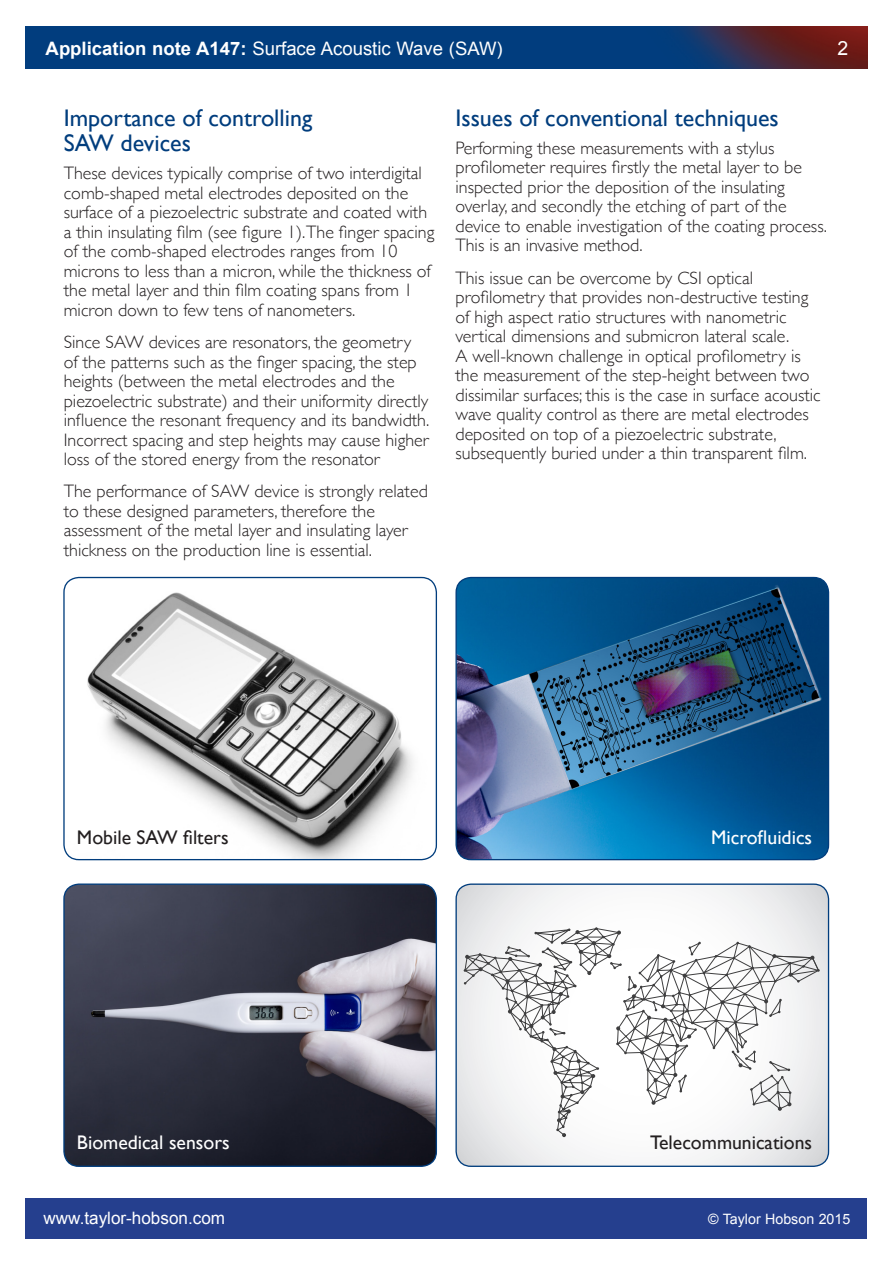
<style>
.page{position:relative;width:893px;height:1263px;background:#fff}
.page>*{position:absolute;margin:0;border:0;box-sizing:border-box;transform-origin:0 0}
.L3_heading{font:24px/25.5px "Gill Sans";color:#013d7d}
.Body_bold{font:19.65px "Gill Alt One";color:#231f20}
.Body_bold-2{font:19.65px "Gill Alt One";color:#fff}
.t1{font:19.5px "Arial";color:#fff}
.t2{font:18.6px "Arial";color:#fff}
.Body{font:300 18px/19.5px "Gill Sans";color:#231f20}
.Orders{font:17.1px "Arial";color:#fff}
.t3{font:14.25px "Arial";color:#fff}
.s1{font-weight:700}
</style>
<div class="page">
<svg style="left:457px;top:885px;width:371px;height:280px"></svg>
<svg style="left:464px;top:927px;width:356px;height:210px"></svg>
<svg style="left:506px;top:929px;width:313px;height:174px"></svg>
<svg style="left:509px;top:943px;width:310px;height:166px"></svg>
<div style="left:455px;top:883px;width:374px;height:284px;border:1px solid #013d7d;border-radius:15px"></div>
<img style="left:65px;top:577px;width:371px;height:283px">
<div style="left:63px;top:577px;width:374px;height:283px;border:1px solid #013d7d;border-radius:15px"></div>
<img style="left:65px;top:885px;width:371px;height:280px">
<div style="left:63px;top:883px;width:374px;height:284px;border:1px solid #013d7d;border-radius:15px"></div>
<img style="left:457px;top:577px;width:371px;height:283px">
<div style="left:455px;top:577px;width:374px;height:283px;border:1px solid #013d7d;border-radius:15px"></div>
<img style="left:26px;top:26px;width:841px;height:43px">
<div style="left:26px;top:1198px;width:841px;height:40px;background:#253f8e"></div>
<p class="t2" style="left:46px;top:36px;width:459px"><span class="s1">Application note A147:</span> Surface Acoustic Wave (SAW)</p>
<p class="t1" style="left:837px;top:35px;width:12px">2</p>
<p class="L3_heading" style="left:64px;top:105px;width:250px">Importance of controlling<br>SAW devices</p>
<p class="Body" style="left:64px;top:163px;width:372px">These devices typically comprise of two interdigital comb-shaped metal electrodes deposited on the surface of a piezoelectric substrate and coated with a thin insulating film (see figure 1).The finger spacing of the comb-shaped electrodes ranges from 10 microns to less than a micron, while the thickness of the metal layer and thin film coating spans from 1 micron down to few tens of nanometers.</p>
<p class="Body" style="left:64px;top:332px;width:367px">Since SAW devices are resonators, the geometry of the patterns such as the finger spacing, the step heights (between the metal electrodes and the piezoelectric substrate) and their uniformity directly influence the resonant frequency and its bandwidth.<br>Incorrect spacing and step heights may cause higher loss of the stored energy from the resonator</p>
<p class="Body" style="left:64px;top:481px;width:366px">The performance of SAW device is strongly related to these designed parameters, therefore the assessment of the metal layer and insulating layer thickness on the production line is essential.</p>
<p class="L3_heading" style="left:455px;top:105px;width:325px">Issues of conventional techniques</p>
<p class="Body" style="left:455px;top:137px;width:373px">Performing these measurements with a stylus profilometer requires firstly the metal layer to be inspected prior the deposition of the insulating overlay, and secondly the etching of part of the device to enable investigation of the coating process.<br>This is an invasive method.</p>
<p class="Body" style="left:455px;top:267px;width:367px">This issue can be overcome by CSI optical profilometry that provides non-destructive testing of high aspect ratio structures with nanometric vertical dimensions and submicron lateral scale.<br>A well-known challenge in optical profilometry is the measurement of the step-height between two dissimilar surfaces; this is the case in surface acoustic wave quality control as there are metal electrodes deposited on top of a piezoelectric substrate, subsequently buried under a thin transparent film.</p>
<p class="Body_bold" style="left:77px;top:826px;width:153px">Mobile SAW filters</p>
<p class="Body_bold-2" style="left:711px;top:826px;width:103px">Microfluidics</p>
<p class="Body_bold-2" style="left:77px;top:1131px;width:154px">Biomedical sensors</p>
<p class="Body_bold" style="left:650px;top:1131px;width:163px">Telecommunications</p>
<p class="Orders" style="left:44px;top:1206px;width:183px">www.taylor-hobson.com</p>
<p class="t3" style="left:708px;top:1209px;width:144px">© Taylor Hobson 2015</p>
</div>
